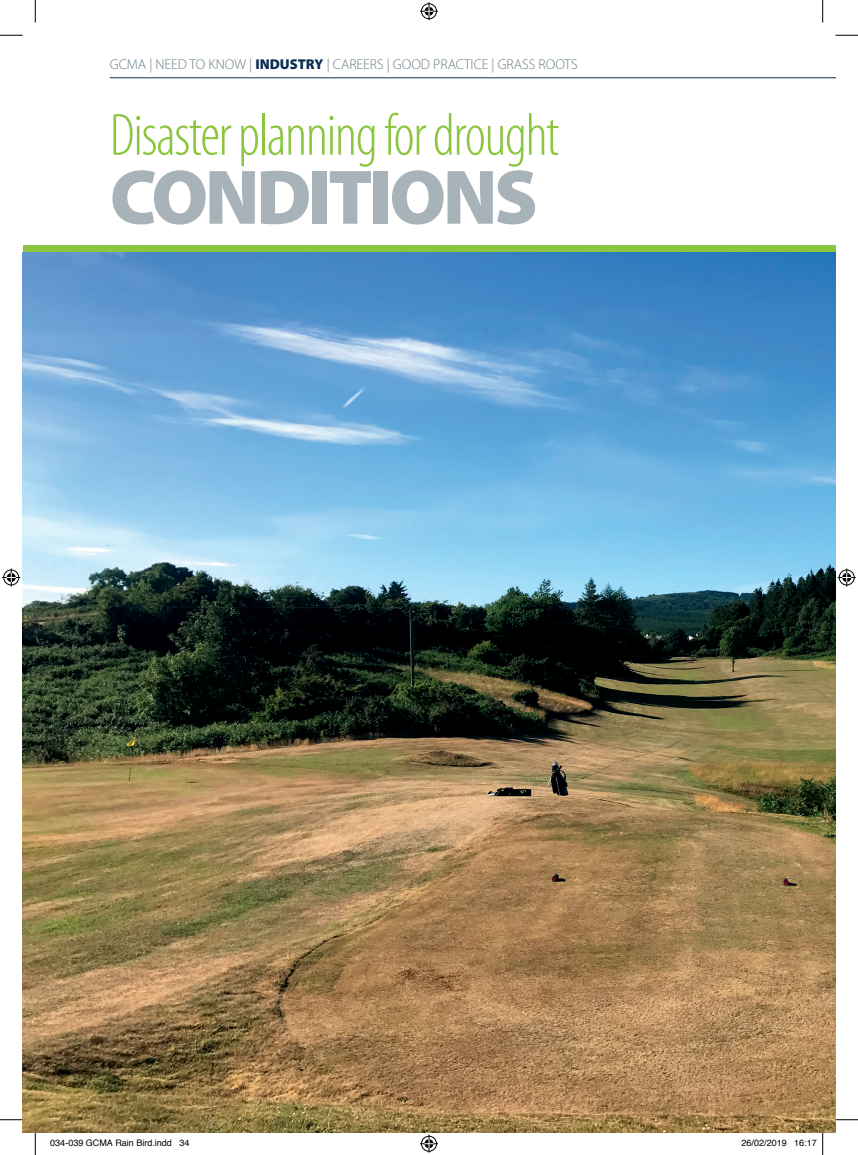
<style>
.page{position:relative;width:858px;height:1155px;background:#fff}
.page>*{position:absolute;margin:0;border:0;box-sizing:border-box;transform-origin:0 0}
.t1{font:78px "Myriad MM 830 600";letter-spacing:-.045em;color:#a8b2b9}
.t2{font:60px "Myriad MM 215 300";letter-spacing:-.025em;color:#8bc63e}
.t3{font:14.25px "Myriad MM 215 600";color:#687b85}
.t4{font:9px "Helvetica";color:#000}
.s1{font-family:"Myriad MM 830 600";color:#0a2d52}
</style>
<div class="page">
<hr style="left:110px;top:77px;width:725px;height:1px;background:#0a2d52">
<img style="left:22px;top:252px;width:813px;height:880px">
<div style="left:22px;top:246px;width:813px;height:6px;background:#8bc63e"></div>
<svg style="left:0;top:35px;width:22px;height:1px"></svg>
<svg style="left:835px;top:35px;width:22px;height:1px"></svg>
<svg style="left:0;top:1119px;width:22px;height:1px"></svg>
<svg style="left:835px;top:1119px;width:22px;height:1px"></svg>
<svg style="left:35px;top:0;width:1px;height:23px"></svg>
<svg style="left:35px;top:1132px;width:1px;height:23px"></svg>
<svg style="left:822px;top:0;width:1px;height:23px"></svg>
<svg style="left:822px;top:1132px;width:1px;height:23px"></svg>
<svg style="left:420px;top:2px;width:18px;height:18px"></svg>
<svg style="left:420px;top:1135px;width:18px;height:18px"></svg>
<svg style="left:2px;top:568px;width:18px;height:18px"></svg>
<svg style="left:837px;top:568px;width:18px;height:18px"></svg>
<p class="t3" style="left:110px;top:58px;width:469px">GCMA | NEED TO KNOW | <span class="s1">INDUSTRY</span> | CAREERS | GOOD PRACTICE | GRASS ROOTS</p>
<h2 class="t2" style="left:110px;top:106px;width:451px">Disaster planning for drought</h2>
<h1 class="t1" style="left:110px;top:160px;width:429px">CONDITIONS</h1>
<p class="t4" style="left:50px;top:1136px;width:141px">034-039 GCMA Rain Bird.indd 34</p>
<p class="t4" style="left:741px;top:1136px;width:77px">26/02/2019 16:17</p>
</div>
